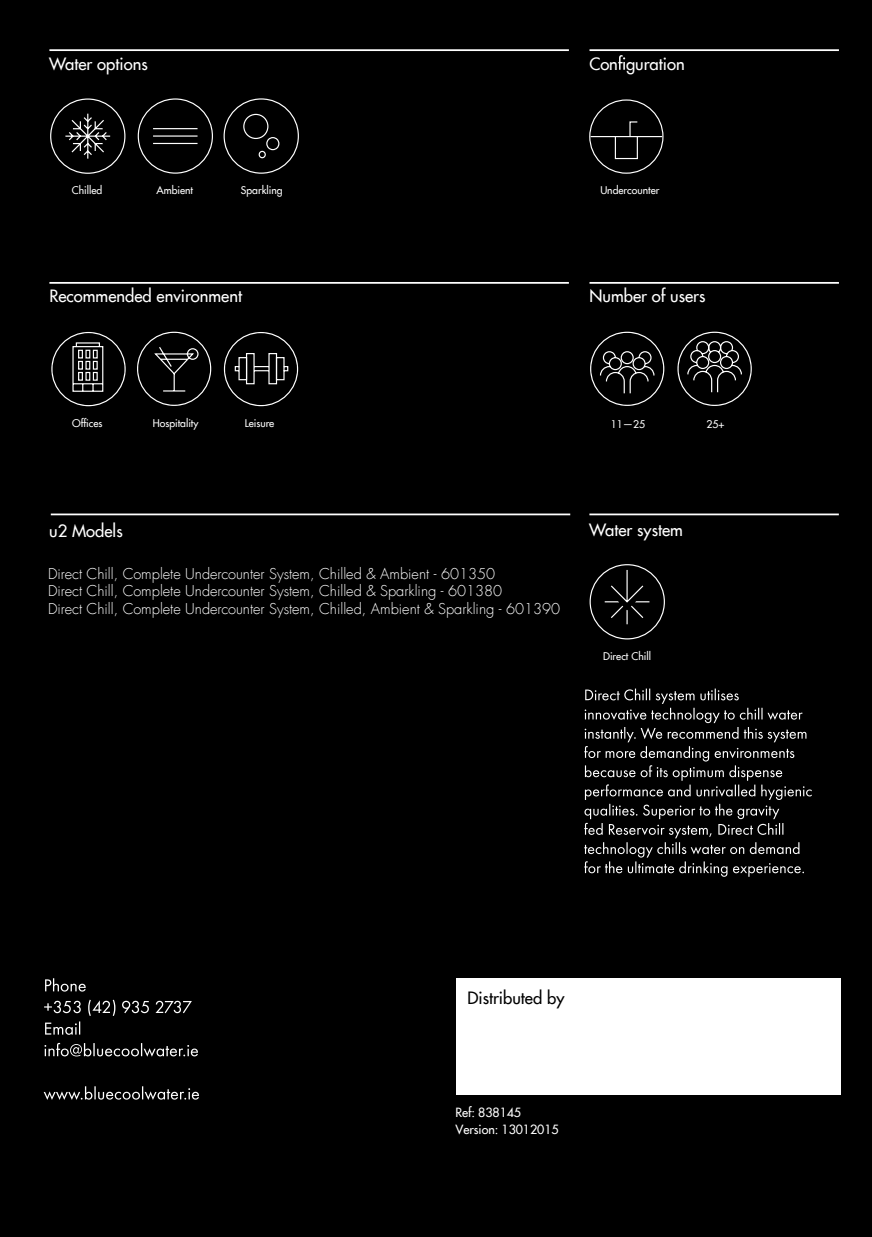
<style>
.page{position:relative;width:872px;height:1237px;background:#fff}
.page>*{position:absolute;margin:0;border:0;box-sizing:border-box;transform-origin:0 0}
.t1{font:500 16.6px "Futura Com";color:#fff}
.t2{font:500 16.6px "Futura Com";color:#000101}
.t3{font:300 14.55px/17.4px "Futura Com";color:#fff}
.t4{font:500 12.45px/16.6px "Futura Com";letter-spacing:-.005em;color:#fff}
.t5{font:500 10.4px "Futura Com";color:#fff}
.t6{font:500 10.35px "Futura Com";color:#fff}
</style>
<div class="page">
<div style="left:0;top:0;width:872px;height:1236px;background:#000"></div>
<hr style="left:49px;top:282px;width:520px;height:2px;background:#fff">
<hr style="left:589px;top:282px;width:249px;height:2px;background:#fff">
<hr style="left:589px;top:49px;width:249px;height:2px;background:#fff">
<svg style="left:618px;top:55px;width:7px;height:15px"></svg>
<hr style="left:49px;top:49px;width:520px;height:2px;background:#fff">
<svg style="left:137px;top:332px;width:74px;height:74px"></svg>
<svg style="left:604px;top:569px;width:45px;height:55px"></svg>
<div style="left:456px;top:978px;width:384px;height:116px;background:#fff"></div>
<svg style="left:677px;top:332px;width:74px;height:74px"></svg>
<svg style="left:51px;top:332px;width:75px;height:74px"></svg>
<div style="left:589px;top:564px;width:76px;height:75px;border:1px solid #fff;border-radius:50%"></div>
<svg style="left:589px;top:99px;width:75px;height:75px"></svg>
<svg style="left:224px;top:332px;width:74px;height:74px"></svg>
<svg style="left:590px;top:332px;width:74px;height:74px"></svg>
<hr style="left:51px;top:513px;width:519px;height:2px;background:#fff">
<hr style="left:589px;top:513px;width:249px;height:2px;background:#fff">
<svg style="left:50px;top:98px;width:249px;height:76px"></svg>
<svg style="left:584px;top:688px;width:227px;height:188px"></svg>
<svg style="left:44px;top:1086px;width:155px;height:14px"></svg>
<svg style="left:44px;top:1042px;width:154px;height:14px"></svg>
<svg style="left:44px;top:999px;width:148px;height:35px"></svg>
<svg style="left:45px;top:978px;width:41px;height:13px"></svg>
<p class="t1" style="left:49px;top:52px;width:100px">Water options</p>
<p class="t5" style="left:72px;top:183px;width:32px">Chilled</p>
<p class="t5" style="left:156px;top:183px;width:38px">Ambient</p>
<p class="t5" style="left:241px;top:183px;width:43px">Sparkling</p>
<p class="t1" style="left:589px;top:51px;width:97px">Con guration</p>
<p class="t5" style="left:600px;top:183px;width:61px">Undercounter</p>
<p class="t1" style="left:49px;top:284px;width:194px">Recommended environment</p>
<p class="t1" style="left:589px;top:284px;width:117px">Number of users</p>
<p class="t5" style="left:72px;top:415px;width:32px">Offices</p>
<p class="t5" style="left:153px;top:415px;width:47px">Hospitality</p>
<p class="t5" style="left:245px;top:415px;width:31px">Leisure</p>
<p class="t6" style="left:610px;top:416px;width:36px">11—25</p>
<p class="t5" style="left:706px;top:416px;width:20px">25+</p>
<p class="t1" style="left:49px;top:519px;width:75px">u2 Models</p>
<p class="t3" style="left:48px;top:565px;width:513px">Direct Chill, Complete Undercounter System, Chilled &amp; Ambient - 601350<br>Direct Chill, Complete Undercounter System, Chilled &amp; Sparkling - 601380<br>Direct Chill, Complete Undercounter System, Chilled, Ambient &amp; Sparkling - 601390</p>
<p class="t1" style="left:589px;top:518px;width:95px">Water system</p>
<p class="t5" style="left:603px;top:649px;width:49px">Direct Chill</p>
<p class="t2" style="left:467px;top:985px;width:98px">Distributed by</p>
<p class="t4" style="left:455px;top:1103px;width:105px">Ref: 838145<br>Version: 13012015</p>
</div>
